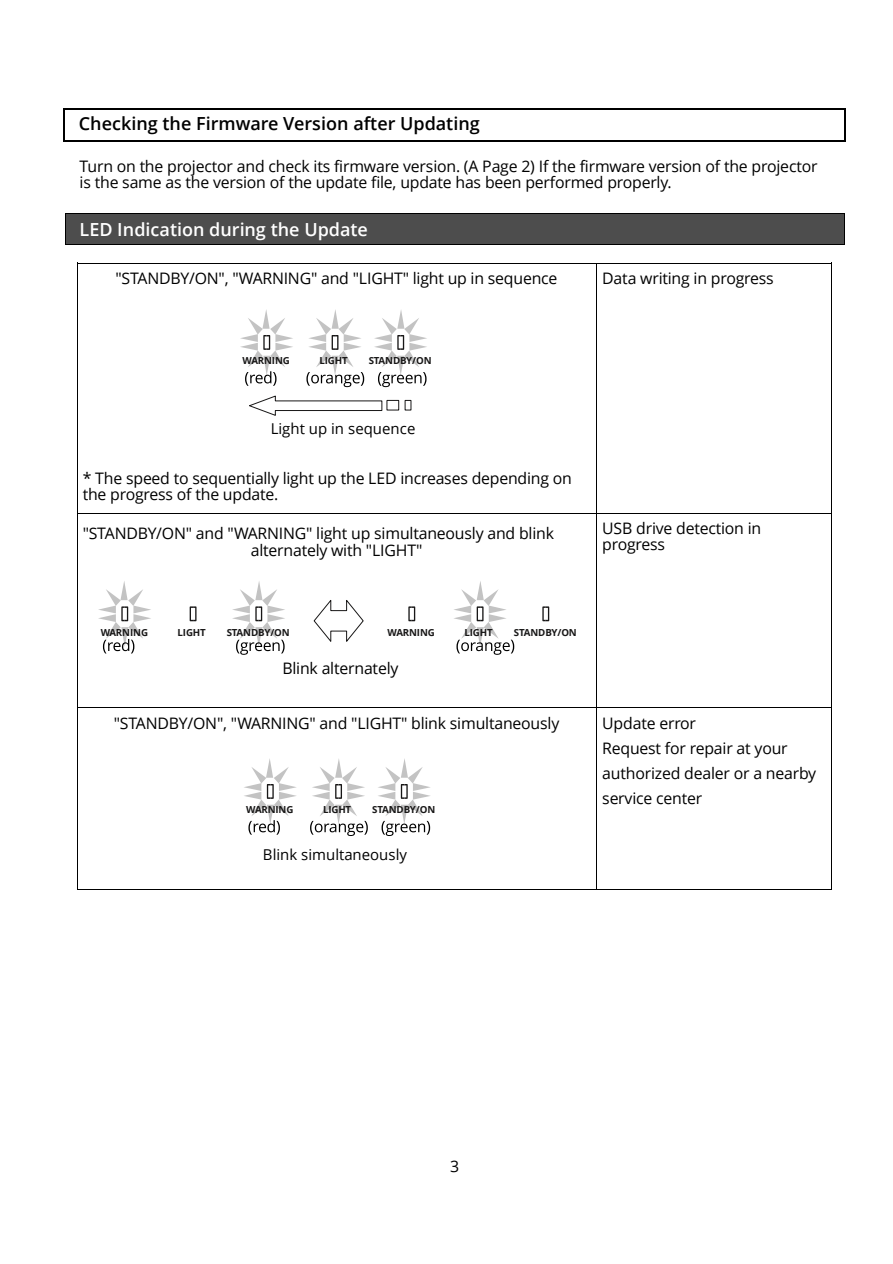
<style>
.page{position:relative;width:893px;height:1264px;background:#fff}
.page>*{position:absolute;margin:0;border:0;box-sizing:border-box;transform-origin:0 0}
.t1{font:600 18px "Open Sans";color:#000}
.t2{font:600 18px "Open Sans";color:#fff}
.t3{font:15.9px/25px "Open Sans";letter-spacing:-.01em;color:#000}
.t4{font:15px "Open Sans";color:#000}
.t5{font:700 9.75px "Open Sans";letter-spacing:-.015em;color:#181717}
</style>
<div class="page">
<hr style="left:65px;top:108px;width:778px;height:1px;background:#000">
<hr style="left:65px;top:140px;width:778px;height:1px;background:#000">
<hr style="left:63px;top:109px;width:2px;height:31px;background:#000">
<hr style="left:843px;top:109px;width:2px;height:31px;background:#000">
<div style="left:66px;top:213px;width:777px;height:31px;background:#4d4d4d"></div>
<hr style="left:66px;top:213px;width:777px;height:1px;background:#000">
<hr style="left:66px;top:244px;width:777px;height:1px;background:#000">
<hr style="left:65px;top:213px;width:1px;height:31px;background:#000">
<hr style="left:843px;top:213px;width:1px;height:31px;background:#000">
<hr style="left:77px;top:263px;width:519px;height:1px;background:#000">
<hr style="left:597px;top:263px;width:234px;height:1px;background:#000">
<hr style="left:77px;top:272px;width:1px;height:240px;background:#000">
<hr style="left:596px;top:272px;width:1px;height:240px;background:#000">
<hr style="left:831px;top:272px;width:1px;height:240px;background:#000">
<hr style="left:77px;top:512px;width:519px;height:1px;background:#000">
<hr style="left:597px;top:512px;width:234px;height:1px;background:#000">
<hr style="left:77px;top:521px;width:1px;height:186px;background:#000">
<hr style="left:596px;top:521px;width:1px;height:186px;background:#000">
<hr style="left:831px;top:521px;width:1px;height:186px;background:#000">
<hr style="left:77px;top:707px;width:519px;height:1px;background:#000">
<hr style="left:597px;top:707px;width:234px;height:1px;background:#000">
<hr style="left:77px;top:716px;width:1px;height:172px;background:#000">
<hr style="left:77px;top:888px;width:519px;height:1px;background:#000">
<hr style="left:596px;top:716px;width:1px;height:172px;background:#000">
<hr style="left:597px;top:888px;width:234px;height:1px;background:#000">
<hr style="left:831px;top:716px;width:1px;height:172px;background:#000">
<svg style="left:249px;top:395px;width:133px;height:21px"></svg>
<div style="left:386px;top:400px;width:13px;height:10px;border:1px solid #181717"></div>
<div style="left:404px;top:400px;width:7px;height:10px;border:1px solid #181717"></div>
<svg style="left:240px;top:310px;width:53px;height:76px"></svg>
<svg style="left:306px;top:310px;width:58px;height:77px"></svg>
<svg style="left:374px;top:310px;width:53px;height:77px"></svg>
<svg style="left:190px;top:606px;width:6px;height:15px"></svg>
<svg style="left:98px;top:581px;width:53px;height:72px"></svg>
<svg style="left:232px;top:581px;width:53px;height:73px"></svg>
<svg style="left:408px;top:606px;width:7px;height:15px"></svg>
<svg style="left:542px;top:606px;width:7px;height:15px"></svg>
<svg style="left:454px;top:581px;width:60px;height:73px"></svg>
<svg style="left:313px;top:600px;width:51px;height:42px"></svg>
<svg style="left:244px;top:759px;width:52px;height:75px"></svg>
<svg style="left:310px;top:759px;width:58px;height:76px"></svg>
<svg style="left:378px;top:759px;width:53px;height:76px"></svg>
<p class="t1" style="left:79px;top:111px;width:402px">Checking the Firmware Version after Updating</p>
<p class="t3" style="left:80px;top:158px;width:739px;line-height:16.2px">Turn on the projector and check its firmware version. (A Page 2) If the firmware version of the projector is the same as the version of the update file, update has been performed properly.</p>
<p class="t2" style="left:80px;top:217px;width:290px">LED Indication during the Update</p>
<p class="t3" style="left:115px;top:266px;width:443px">"STANDBY/ON", "WARNING" and "LIGHT" light up in sequence</p>
<p class="t3" style="left:602px;top:266px;width:173px">Data writing in progress</p>
<p class="t5" style="left:242px;top:354px;width:49px">WARNING</p>
<p class="t5" style="left:319px;top:354px;width:30px">LIGHT</p>
<p class="t5" style="left:368px;top:354px;width:64px">STANDBY/ON</p>
<p class="t4" style="left:271px;top:418px;width:146px">Light up in sequence</p>
<p class="t3" style="left:83px;top:470px;width:491px;line-height:16px">* The speed to sequentially light up the LED increases depending on the progress of the update.</p>
<p class="t3" style="left:251px;top:523px;width:305px;line-height:17.2px;text-indent:-168px">"STANDBY/ON" and "WARNING" light up simultaneously and blink alternately with "LIGHT"</p>
<p class="t3" style="left:602px;top:520px;width:160px;line-height:16px">USB drive detection in progress</p>
<p class="t5" style="left:101px;top:625px;width:49px">WARNING</p>
<p class="t5" style="left:177px;top:625px;width:30px">LIGHT</p>
<p class="t5" style="left:227px;top:625px;width:64px">STANDBY/ON</p>
<p class="t3" style="left:282px;top:655px;width:118px">Blink alternately</p>
<p class="t5" style="left:387px;top:625px;width:49px">WARNING</p>
<p class="t5" style="left:464px;top:625px;width:30px">LIGHT</p>
<p class="t5" style="left:514px;top:625px;width:64px">STANDBY/ON</p>
<p class="t3" style="left:114px;top:710px;width:447px">"STANDBY/ON", "WARNING" and "LIGHT" blink simultaneously</p>
<p class="t3" style="left:602px;top:710px;width:215px">Update error<br>Request for repair at your authorized dealer or a nearby service center</p>
<p class="t5" style="left:246px;top:802px;width:49px">WARNING</p>
<p class="t5" style="left:323px;top:802px;width:30px">LIGHT</p>
<p class="t5" style="left:372px;top:802px;width:64px">STANDBY/ON</p>
<p class="t4" style="left:263px;top:844px;width:145px">Blink simultaneously</p>
<p class="t3" style="left:450px;top:1153px;width:11px">3</p>
</div>
